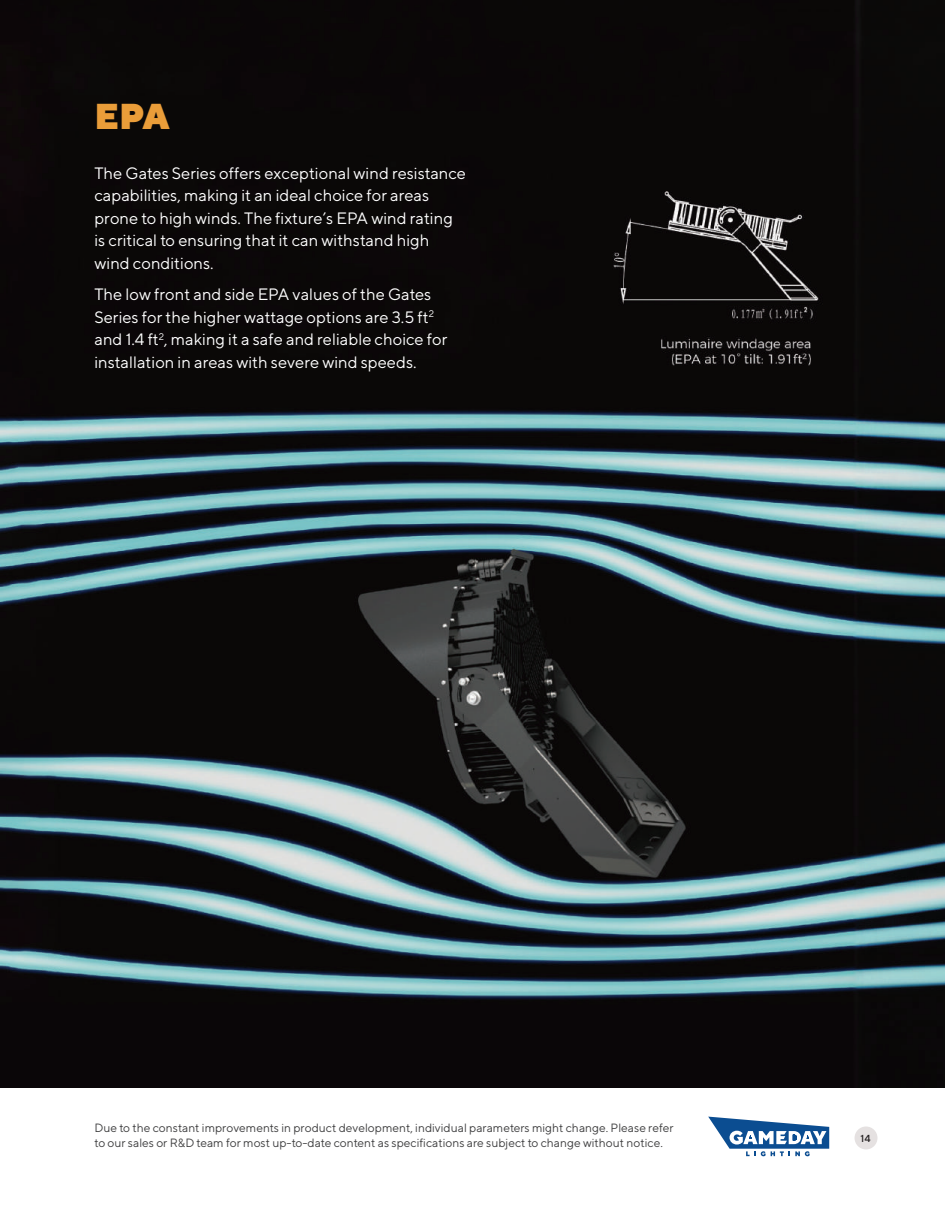
<style>
.page{position:relative;width:945px;height:1215px;background:#fff}
.page>*{position:absolute;margin:0;border:0;box-sizing:border-box;transform-origin:0 0}
.t1{font:900 36px "TT Norms";color:#ea9d39}
.t2{font:16.5px/22.5px "TT Norms";color:#fff}
.t3{font:12px/15px "TT Norms";color:#3e3e3f}
.t4{font:500 10.2px "TT Norms";color:#231f20}
</style>
<div class="page">
<img style="left:0;top:0;width:945px;height:1087px">
<div style="left:855px;top:1126px;width:22px;height:23px;background:#e5e1e1;border-radius:50%"></div>
<svg style="left:708px;top:1117px;width:121px;height:39px"></svg>
<h1 class="t1" style="left:94px;top:93px;width:77px">EPA</h1>
<p class="t2" style="left:94px;top:161px;width:373px">The Gates Series offers exceptional wind resistance capabilities, making it an ideal choice for areas prone to high winds. The fixture’s EPA wind rating is critical to ensuring that it can withstand high wind conditions.</p>
<p class="t2" style="left:94px;top:283px;width:354px">The low front and side EPA values of the Gates Series for the higher wattage options are 3.5 ft<sup>2 </sup>and 1.4 ft<sup>2</sup>, making it a safe and reliable choice for installation in areas with severe wind speeds.</p>
<p class="t3" style="left:94px;top:1120px;width:581px">Due to the constant improvements in product development, individual parameters might change. Please refer to our sales or R&amp;D team for most up-to-date content as specifications are subject to change without notice.</p>
<p class="t4" style="left:861px;top:1132px;width:12px">14</p>
</div>
